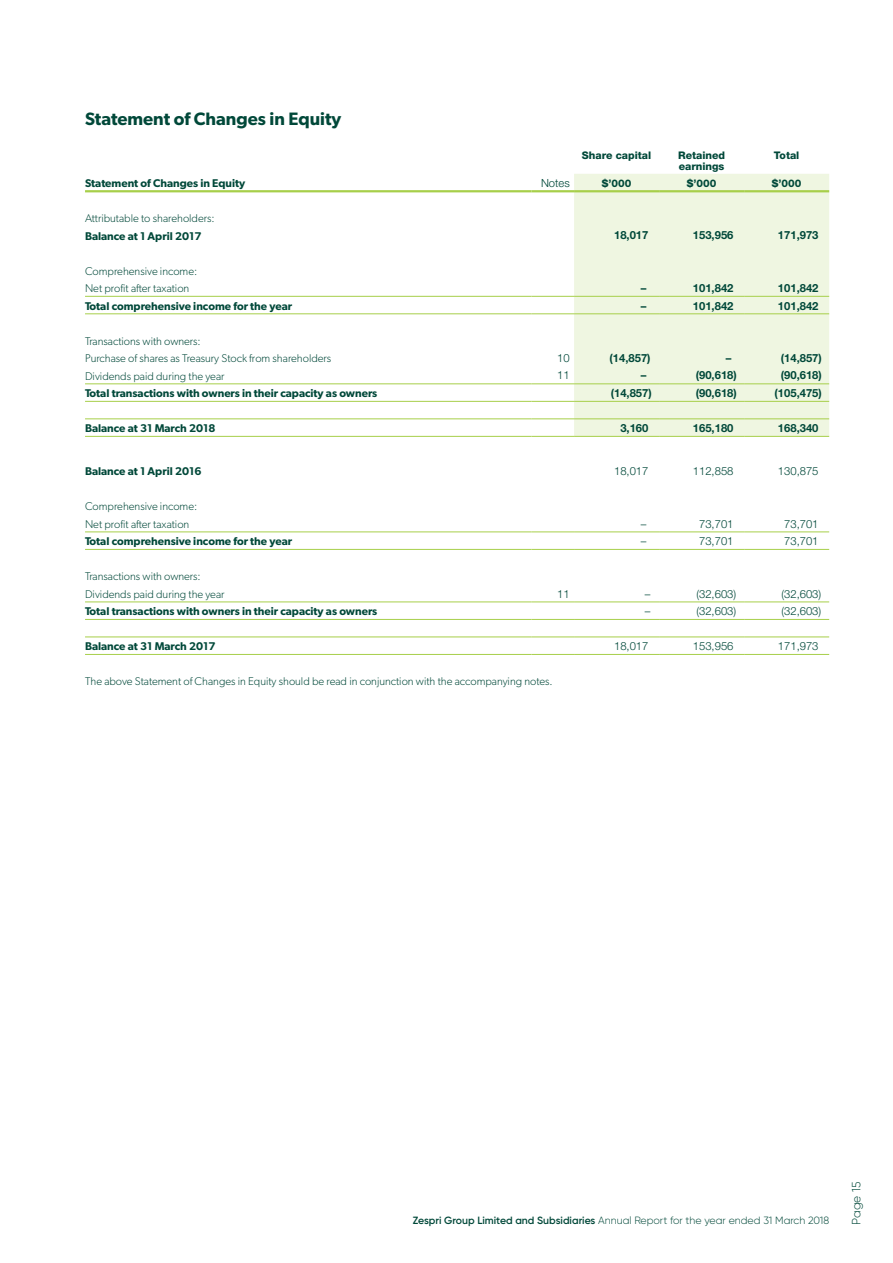
<style>
.page{position:relative;width:893px;height:1263px;background:#fff}
.page>*{position:absolute;margin:0;border:0;box-sizing:border-box;transform-origin:0 0}
.Heading{font:600 18px "Gibson";color:#004839}
.t1{font:300 12px "Gilroy";color:#004839}
.Text{font:300 11.25px "Gibson";color:#004839}
.Text_BOLD{font:600 11.25px "Gibson";color:#004839}
.Figures_BOLD{font:700 11.25px "Helvetica Neue";color:#004839}
.Figures_LIGHT{font:300 11.25px "Helvetica Neue";color:#004839}
.Note_Style{font:300 11.25px "Helvetica Neue";color:#004839}
.Dash_BOLD__v3{font:700 11.25px "Helvetica Neue";color:#004839}
.Dash_BOLD{font:700 11.25px "Helvetica Neue";color:#004839}
.Dash_LIGHT{font:300 11.25px "Helvetica Neue";color:#004839}
.Dash_LIGHT__v3{font:300 11.25px "Helvetica Neue";color:#004839}
.t2{font:300 10.5px "Gilroy";color:#004839}
.Headers_2017_HEAVY{font:800 10.5px/10.5px "Helvetica Neue";color:#004839}
.s1{font-weight:600}
</style>
<div class="page">
<div style="left:574px;top:174px;width:255px;height:262px;background:#eff6e1"></div>
<hr style="left:531px;top:190px;width:43px;height:2px;background:#a7cf4a">
<hr style="left:85px;top:190px;width:446px;height:2px;background:#a7cf4a">
<hr style="left:85px;top:296px;width:446px;height:1px;background:#a7cf4a">
<hr style="left:531px;top:296px;width:43px;height:1px;background:#a7cf4a">
<hr style="left:574px;top:296px;width:85px;height:1px;background:#a7cf4a">
<hr style="left:659px;top:296px;width:85px;height:1px;background:#a7cf4a">
<hr style="left:744px;top:296px;width:85px;height:1px;background:#a7cf4a">
<hr style="left:85px;top:313px;width:446px;height:1px;background:#a7cf4a">
<hr style="left:531px;top:313px;width:43px;height:1px;background:#a7cf4a">
<hr style="left:574px;top:313px;width:85px;height:1px;background:#a7cf4a">
<hr style="left:659px;top:313px;width:85px;height:1px;background:#a7cf4a">
<hr style="left:744px;top:313px;width:85px;height:1px;background:#a7cf4a">
<hr style="left:85px;top:383px;width:446px;height:1px;background:#a7cf4a">
<hr style="left:531px;top:383px;width:43px;height:1px;background:#a7cf4a">
<hr style="left:574px;top:383px;width:85px;height:1px;background:#a7cf4a">
<hr style="left:659px;top:383px;width:85px;height:1px;background:#a7cf4a">
<hr style="left:744px;top:383px;width:85px;height:1px;background:#a7cf4a">
<hr style="left:85px;top:401px;width:446px;height:1px;background:#a7cf4a">
<hr style="left:531px;top:401px;width:43px;height:1px;background:#a7cf4a">
<hr style="left:574px;top:401px;width:85px;height:1px;background:#a7cf4a">
<hr style="left:659px;top:401px;width:85px;height:1px;background:#a7cf4a">
<hr style="left:744px;top:401px;width:85px;height:1px;background:#a7cf4a">
<hr style="left:85px;top:418px;width:446px;height:1px;background:#a7cf4a">
<hr style="left:85px;top:436px;width:446px;height:1px;background:#a7cf4a">
<hr style="left:531px;top:418px;width:43px;height:1px;background:#a7cf4a">
<hr style="left:531px;top:436px;width:43px;height:1px;background:#a7cf4a">
<hr style="left:574px;top:190px;width:85px;height:2px;background:#a7cf4a">
<hr style="left:659px;top:190px;width:85px;height:2px;background:#a7cf4a">
<hr style="left:744px;top:190px;width:85px;height:2px;background:#a7cf4a">
<hr style="left:574px;top:418px;width:85px;height:1px;background:#a7cf4a">
<hr style="left:574px;top:436px;width:85px;height:1px;background:#a7cf4a">
<hr style="left:659px;top:418px;width:85px;height:1px;background:#a7cf4a">
<hr style="left:744px;top:418px;width:85px;height:1px;background:#a7cf4a">
<hr style="left:659px;top:436px;width:85px;height:1px;background:#a7cf4a">
<hr style="left:744px;top:436px;width:85px;height:1px;background:#a7cf4a">
<hr style="left:85px;top:531px;width:446px;height:1px;background:#a7cf4a">
<hr style="left:531px;top:531px;width:43px;height:1px;background:#a7cf4a">
<hr style="left:85px;top:549px;width:446px;height:1px;background:#a7cf4a">
<hr style="left:531px;top:549px;width:43px;height:1px;background:#a7cf4a">
<hr style="left:85px;top:601px;width:446px;height:1px;background:#a7cf4a">
<hr style="left:531px;top:601px;width:43px;height:1px;background:#a7cf4a">
<hr style="left:574px;top:601px;width:85px;height:1px;background:#a7cf4a">
<hr style="left:659px;top:601px;width:85px;height:1px;background:#a7cf4a">
<hr style="left:744px;top:601px;width:85px;height:1px;background:#a7cf4a">
<hr style="left:85px;top:619px;width:446px;height:1px;background:#a7cf4a">
<hr style="left:531px;top:619px;width:43px;height:1px;background:#a7cf4a">
<hr style="left:574px;top:619px;width:85px;height:1px;background:#a7cf4a">
<hr style="left:659px;top:619px;width:85px;height:1px;background:#a7cf4a">
<hr style="left:744px;top:619px;width:85px;height:1px;background:#a7cf4a">
<hr style="left:85px;top:636px;width:446px;height:1px;background:#a7cf4a">
<hr style="left:531px;top:636px;width:43px;height:1px;background:#a7cf4a">
<hr style="left:574px;top:636px;width:85px;height:1px;background:#a7cf4a">
<hr style="left:659px;top:636px;width:85px;height:1px;background:#a7cf4a">
<hr style="left:744px;top:636px;width:85px;height:1px;background:#a7cf4a">
<hr style="left:85px;top:654px;width:446px;height:1px;background:#a7cf4a">
<hr style="left:531px;top:654px;width:43px;height:1px;background:#a7cf4a">
<hr style="left:574px;top:654px;width:85px;height:1px;background:#a7cf4a">
<hr style="left:659px;top:654px;width:85px;height:1px;background:#a7cf4a">
<hr style="left:744px;top:654px;width:85px;height:1px;background:#a7cf4a">
<hr style="left:574px;top:531px;width:85px;height:1px;background:#a7cf4a">
<hr style="left:574px;top:549px;width:85px;height:1px;background:#a7cf4a">
<hr style="left:659px;top:531px;width:85px;height:1px;background:#a7cf4a">
<hr style="left:744px;top:531px;width:85px;height:1px;background:#a7cf4a">
<hr style="left:659px;top:549px;width:85px;height:1px;background:#a7cf4a">
<hr style="left:744px;top:549px;width:85px;height:1px;background:#a7cf4a">
<p class="Heading" style="left:85px;top:108px;width:258px">Statement of Changes in Equity</p>
<p class="Headers_2017_HEAVY" style="left:582px;top:150px;width:71px">Share capital</p>
<p class="Headers_2017_HEAVY" style="left:678px;top:150px;width:49px">Retained earnings</p>
<p class="Headers_2017_HEAVY" style="left:774px;top:150px;width:27px">Total</p>
<p class="Text_BOLD" style="left:85px;top:176px;width:162px">Statement of Changes in Equity</p>
<p class="Note_Style" style="left:541px;top:176px;width:30px">Notes</p>
<p class="Headers_2017_HEAVY" style="left:602px;top:178px;width:31px">$’000</p>
<p class="Headers_2017_HEAVY" style="left:687px;top:178px;width:31px">$’000</p>
<p class="Headers_2017_HEAVY" style="left:772px;top:178px;width:31px">$’000</p>
<p class="Text" style="left:85px;top:211px;width:131px">Attributable to shareholders:</p>
<p class="Text_BOLD" style="left:85px;top:229px;width:118px">Balance at 1 April 2017</p>
<p class="Figures_BOLD" style="left:614px;top:228px;width:36px">18,017</p>
<p class="Figures_BOLD" style="left:693px;top:228px;width:42px">153,956</p>
<p class="Figures_BOLD" style="left:778px;top:228px;width:42px">171,973</p>
<p class="Text" style="left:85px;top:264px;width:114px">Comprehensive income:</p>
<p class="Text" style="left:85px;top:281px;width:106px">Net profit after taxation</p>
<p class="Dash_BOLD" style="left:641px;top:281px;width:7px">–</p>
<p class="Figures_BOLD" style="left:693px;top:281px;width:42px">101,842</p>
<p class="Figures_BOLD" style="left:778px;top:281px;width:42px">101,842</p>
<p class="Text_BOLD" style="left:85px;top:299px;width:209px">Total comprehensive income for the year</p>
<p class="Dash_BOLD" style="left:641px;top:299px;width:7px">–</p>
<p class="Figures_BOLD" style="left:693px;top:299px;width:42px">101,842</p>
<p class="Figures_BOLD" style="left:778px;top:299px;width:42px">101,842</p>
<p class="Text" style="left:85px;top:334px;width:117px">Transactions with owners:</p>
<p class="Text" style="left:85px;top:351px;width:248px">Purchase of shares as Treasury Stock from shareholders</p>
<p class="Note_Style" style="left:557px;top:351px;width:14px">10</p>
<p class="Dash_BOLD__v3" style="left:609px;top:351px;width:43px">(14,857)</p>
<p class="Dash_BOLD" style="left:726px;top:351px;width:7px">–</p>
<p class="Figures_BOLD" style="left:781px;top:351px;width:43px">(14,857)</p>
<p class="Text" style="left:85px;top:369px;width:141px">Dividends paid during the year</p>
<p class="Note_Style" style="left:557px;top:369px;width:14px">11</p>
<p class="Dash_BOLD" style="left:641px;top:368px;width:7px">–</p>
<p class="Figures_BOLD" style="left:696px;top:368px;width:43px">(90,618)</p>
<p class="Figures_BOLD" style="left:781px;top:368px;width:43px">(90,618)</p>
<p class="Text_BOLD" style="left:85px;top:386px;width:294px">Total transactions with owners in their capacity as owners</p>
<p class="Figures_BOLD" style="left:611px;top:386px;width:43px">(14,857)</p>
<p class="Figures_BOLD" style="left:696px;top:386px;width:43px">(90,618)</p>
<p class="Figures_BOLD" style="left:775px;top:386px;width:49px">(105,475)</p>
<p class="Text_BOLD" style="left:85px;top:421px;width:132px">Balance at 31 March 2018</p>
<p class="Figures_BOLD" style="left:620px;top:421px;width:30px">3,160</p>
<p class="Figures_BOLD" style="left:693px;top:421px;width:42px">165,180</p>
<p class="Figures_BOLD" style="left:778px;top:421px;width:42px">168,340</p>
<p class="Text_BOLD" style="left:85px;top:464px;width:118px">Balance at 1 April 2016</p>
<p class="Figures_LIGHT" style="left:614px;top:464px;width:36px">18,017</p>
<p class="Figures_LIGHT" style="left:693px;top:464px;width:42px">112,858</p>
<p class="Figures_LIGHT" style="left:778px;top:464px;width:42px">130,875</p>
<p class="Text" style="left:85px;top:499px;width:114px">Comprehensive income:</p>
<p class="Text" style="left:85px;top:517px;width:106px">Net profit after taxation</p>
<p class="Dash_LIGHT" style="left:641px;top:517px;width:7px">–</p>
<p class="Figures_LIGHT" style="left:699px;top:517px;width:36px">73,701</p>
<p class="Figures_LIGHT" style="left:784px;top:517px;width:36px">73,701</p>
<p class="Text_BOLD" style="left:85px;top:534px;width:209px">Total comprehensive income for the year</p>
<p class="Dash_LIGHT" style="left:641px;top:534px;width:7px">–</p>
<p class="Figures_LIGHT" style="left:699px;top:534px;width:36px">73,701</p>
<p class="Figures_LIGHT" style="left:784px;top:534px;width:36px">73,701</p>
<p class="Text" style="left:85px;top:569px;width:117px">Transactions with owners:</p>
<p class="Text" style="left:85px;top:587px;width:141px">Dividends paid during the year</p>
<p class="Note_Style" style="left:557px;top:587px;width:14px">11</p>
<p class="Dash_LIGHT__v3" style="left:645px;top:587px;width:7px">–</p>
<p class="Figures_LIGHT" style="left:696px;top:587px;width:41px">(32,603)</p>
<p class="Figures_LIGHT" style="left:781px;top:587px;width:41px">(32,603)</p>
<p class="Text_BOLD" style="left:85px;top:604px;width:294px">Total transactions with owners in their capacity as owners</p>
<p class="Dash_LIGHT__v3" style="left:645px;top:604px;width:7px">–</p>
<p class="Figures_LIGHT" style="left:696px;top:604px;width:41px">(32,603)</p>
<p class="Figures_LIGHT" style="left:781px;top:604px;width:41px">(32,603)</p>
<p class="Text_BOLD" style="left:85px;top:640px;width:132px">Balance at 31 March 2017</p>
<p class="Figures_LIGHT" style="left:614px;top:639px;width:36px">18,017</p>
<p class="Figures_LIGHT" style="left:693px;top:639px;width:42px">153,956</p>
<p class="Figures_LIGHT" style="left:778px;top:639px;width:42px">171,973</p>
<p class="Text" style="left:85px;top:674px;width:469px">The above Statement of Changes in Equity should be read in conjunction with the accompanying notes.</p>
<p class="t2" style="left:413px;top:1213px;width:418px"><span class="s1">Zespri Group Limited and Subsidiaries</span> Annual Report for the year ended 31 March 2018</p>
<p class="t1" style="left:849px;top:1225px;width:44px;rotate:-90deg">Page 15</p>
</div>
